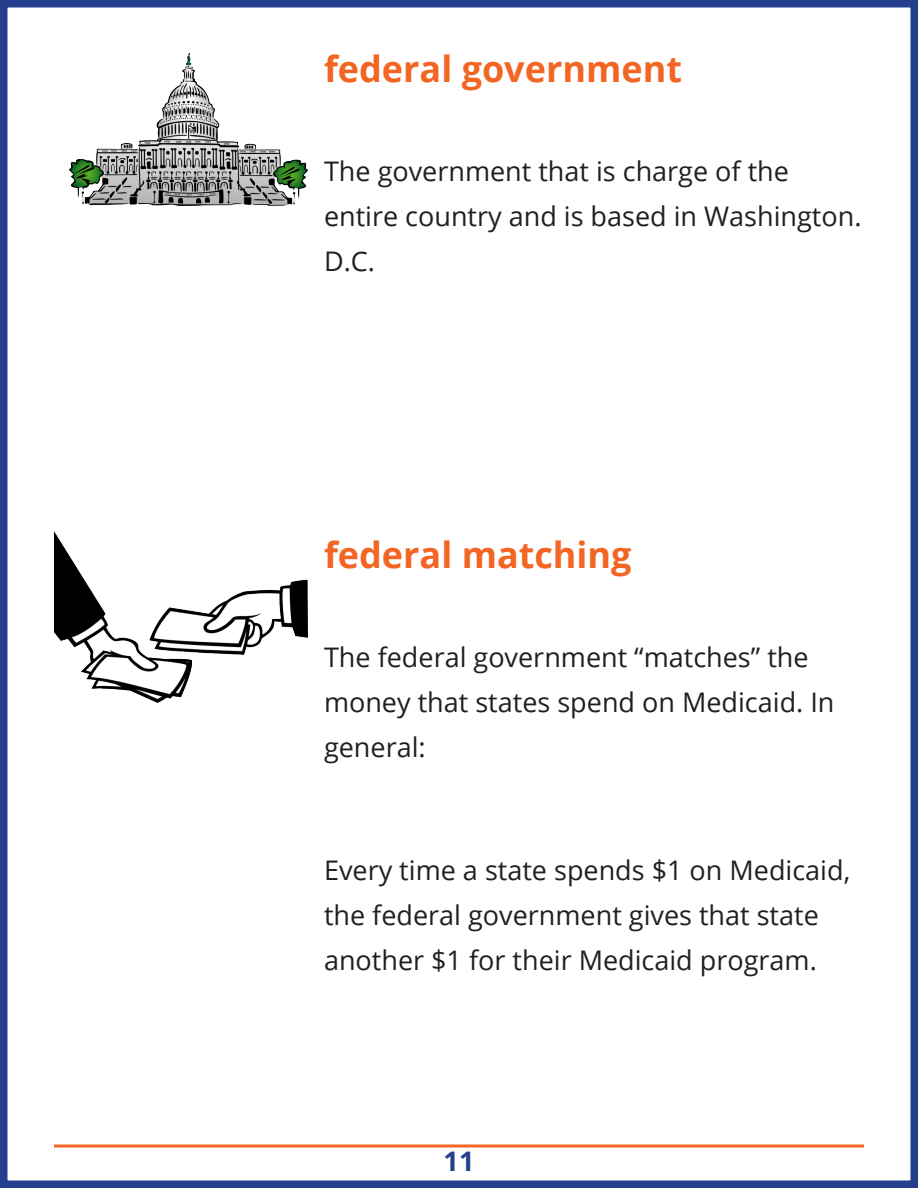
<style>
.page{position:relative;width:918px;height:1188px;background:#fff}
.page>*{position:absolute;margin:0;border:0;box-sizing:border-box;transform-origin:0 0}
.Header_Lv_2{font:700 36px "Open Sans";color:#f26522}
.Body_Text__P{font:27px/45px "Open Sans";color:#231f20}
.t1{font:700 27px "Open Sans";color:#253f8e}
</style>
<div class="page">
<div style="left:0;top:0;width:918px;height:1188px;border:8px solid #253f8e"></div>
<svg style="left:54px;top:1144px;width:810px;height:4px;background:#f58b59"></svg>
<img style="left:54px;top:531px;width:254px;height:172px">
<img style="left:69px;top:54px;width:239px;height:151px">
<p class="Header_Lv_2" style="left:324px;top:43px;width:359px">federal government</p>
<p class="Body_Text__P" style="left:324px;top:148px;width:539px">The government that is charge of the entire country and is based in Washington.<br>D.C.</p>
<p class="Header_Lv_2" style="left:324px;top:529px;width:309px">federal matching</p>
<p class="Body_Text__P" style="left:324px;top:634px;width:512px">The federal government “matches” the money that states spend on Medicaid. In general:</p>
<p class="Body_Text__P" style="left:324px;top:847px;width:528px">Every time a state spends $1 on Medicaid, the federal government gives that state another $1 for their Medicaid program.</p>
<p class="t1" style="left:444px;top:1142px;width:32px">11</p>
</div>
